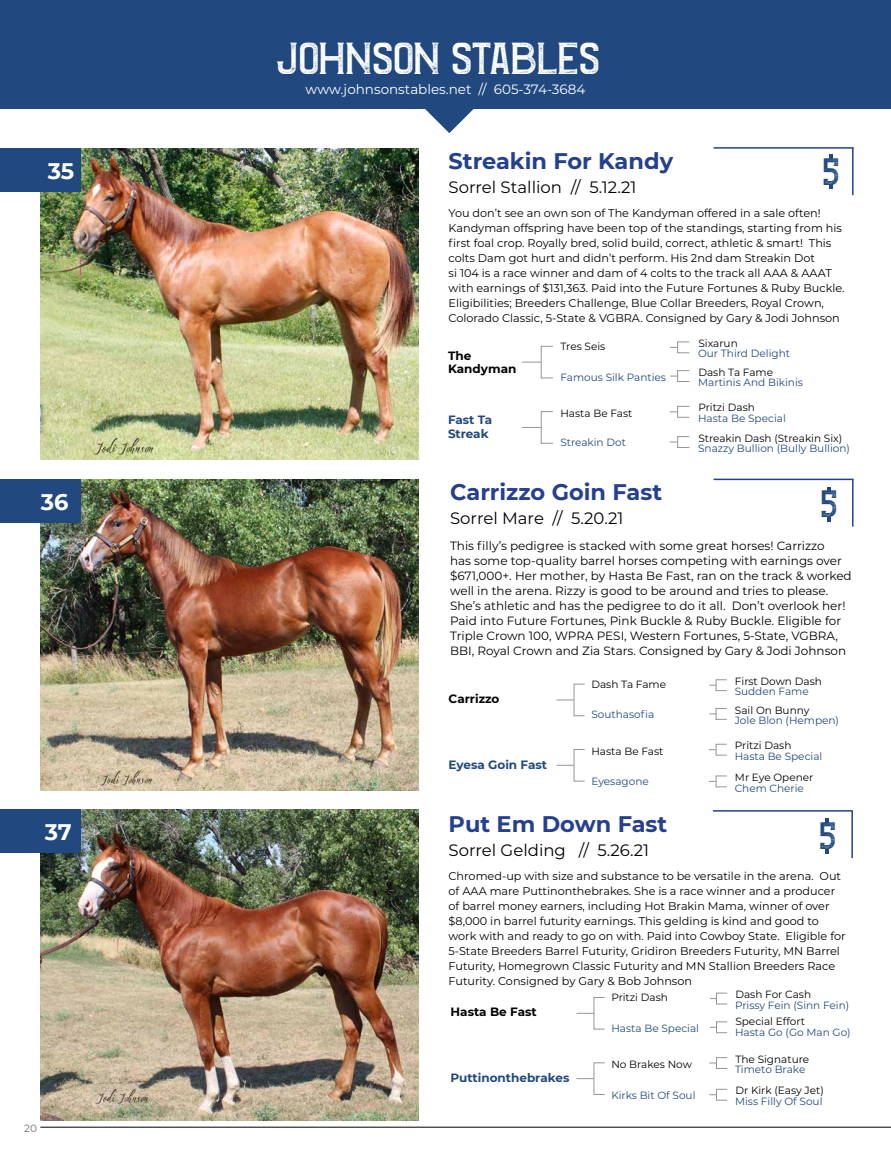
<style>
.page{position:relative;width:891px;height:1161px;background:#fff}
.page>*{position:absolute;margin:0;border:0;box-sizing:border-box;transform-origin:0 0}
.t1{font:43.5px "Classique Aged";color:#fff}
.t2{font:37.35px "Classique Aged";color:#21497f;scale:.95 1}
.t3{font:700 22.5px "Montserrat";color:#25408f}
.t4{font:700 22.5px "Montserrat";color:#fff}
.t5{font:16.5px "Montserrat";color:#000}
.t6{font:13.5px "Montserrat";color:#fff}
.t7{font:12px/15px "Montserrat";color:#000}
.t8{font:700 12px/13.5px "Montserrat";color:#21497f}
.t9{font:700 12px/13.5px "Montserrat";color:#000}
.t10{font:11.25px/15px "Montserrat";color:#000}
.t11{font:10.5px "Montserrat";color:#21497f}
.t12{font:10.5px "Montserrat";color:#000}
.t13{font:10.5px "Montserrat";color:#717275}
</style>
<div class="page">
<div style="left:0;top:0;width:891px;height:109px;background:#21497f"></div>
<svg style="left:425px;top:109px;width:49px;height:24px"></svg>
<img style="left:41px;top:148px;width:378px;height:311px">
<div style="left:0;top:148px;width:81px;height:44px;background:#21497f"></div>
<img style="left:41px;top:810px;width:378px;height:311px">
<img style="left:41px;top:480px;width:378px;height:310px">
<hr style="left:713px;top:810px;width:140px;height:2px;background:#25408f">
<hr style="left:851px;top:811px;width:2px;height:47px;background:#25408f">
<div style="left:0;top:480px;width:81px;height:43px;background:#21497f"></div>
<div style="left:0;top:810px;width:81px;height:43px;background:#21497f"></div>
<hr style="left:714px;top:479px;width:140px;height:1px;background:#25408f">
<hr style="left:852px;top:479px;width:2px;height:48px;background:#25408f">
<hr style="left:714px;top:147px;width:140px;height:2px;background:#25408f">
<hr style="left:852px;top:148px;width:2px;height:47px;background:#25408f">
<div style="left:541px;top:346px;width:12px;height:32px;border:1px solid #939598"></div>
<svg style="left:522px;top:362px;width:19px;height:1px"></svg>
<div style="left:541px;top:411px;width:12px;height:33px;border:1px solid #939598"></div>
<svg style="left:522px;top:427px;width:19px;height:1px"></svg>
<div style="left:677px;top:342px;width:13px;height:11px;border:1px solid #939598"></div>
<div style="left:677px;top:370px;width:13px;height:12px;border:1px solid #939598"></div>
<div style="left:677px;top:406px;width:13px;height:12px;border:1px solid #939598"></div>
<div style="left:677px;top:436px;width:13px;height:12px;border:1px solid #939598"></div>
<div style="left:574px;top:684px;width:11px;height:32px;border:1px solid #939598"></div>
<svg style="left:557px;top:700px;width:17px;height:1px"></svg>
<div style="left:574px;top:749px;width:11px;height:32px;border:1px solid #939598"></div>
<svg style="left:557px;top:765px;width:17px;height:1px"></svg>
<div style="left:716px;top:679px;width:11px;height:12px;border:1px solid #939598"></div>
<div style="left:716px;top:708px;width:11px;height:12px;border:1px solid #939598"></div>
<div style="left:716px;top:744px;width:11px;height:12px;border:1px solid #939598"></div>
<div style="left:716px;top:776px;width:11px;height:11px;border:1px solid #939598"></div>
<div style="left:594px;top:997px;width:11px;height:33px;border:1px solid #939598"></div>
<svg style="left:576px;top:1013px;width:18px;height:1px"></svg>
<div style="left:594px;top:1062px;width:11px;height:33px;border:1px solid #939598"></div>
<svg style="left:576px;top:1078px;width:18px;height:1px"></svg>
<div style="left:716px;top:993px;width:12px;height:11px;border:1px solid #939598"></div>
<div style="left:716px;top:1021px;width:12px;height:12px;border:1px solid #939598"></div>
<div style="left:716px;top:1057px;width:12px;height:12px;border:1px solid #939598"></div>
<div style="left:716px;top:1089px;width:12px;height:12px;border:1px solid #939598"></div>
<svg style="left:829px;top:154px;width:4px;height:5px"></svg>
<svg style="left:829px;top:185px;width:4px;height:4px"></svg>
<svg style="left:827px;top:487px;width:3px;height:4px"></svg>
<svg style="left:827px;top:517px;width:3px;height:4px"></svg>
<hr style="left:40px;top:1127px;width:851px;height:1px;background:#000">
<svg style="left:825px;top:819px;width:4px;height:4px"></svg>
<svg style="left:825px;top:849px;width:4px;height:4px"></svg>
<h1 class="t1" style="left:277px;top:33px;width:325px">JOHNSON STABLES</h1>
<p class="t6" style="left:306px;top:80px;width:281px">www.johnsonstables.net // 605-374-3684</p>
<h3 class="t4" style="left:48px;top:155px;width:28px">35</h3>
<h3 class="t3" style="left:449px;top:145px;width:226px">Streakin For Kandy</h3>
<h3 class="t5" style="left:449px;top:176px;width:189px">Sorrel Stallion // 5.12.21</h3>
<h2 class="t2" style="left:824px;top:150px;width:18px">5</h2>
<p class="t10" style="left:449px;top:205px;width:398px">You don’t see an own son of The Kandyman offered in a sale often!<br>Kandyman offspring have been top of the standings, starting from his first foal crop. Royally bred, solid build, correct, athletic &amp; smart! This colts Dam got hurt and didn’t perform. His 2nd dam Streakin Dot<br>si 104 is a race winner and dam of 4 colts to the track all AAA &amp; AAAT with earnings of $131,363. Paid into the Future Fortunes &amp; Ruby Buckle.<br>Eligibilities; Breeders Challenge, Blue Collar Breeders, Royal Crown, Colorado Classic, 5-State &amp; VGBRA. Consigned by Gary &amp; Jodi Johnson</p>
<p class="t9" style="left:448px;top:348px;width:70px">The<br>Kandyman</p>
<p class="t12" style="left:560px;top:339px;width:46px">Tres Seis</p>
<p class="t12" style="left:698px;top:336px;width:41px">Sixarun</p>
<p class="t12" style="left:698px;top:365px;width:76px">Dash Ta Fame</p>
<p class="t11" style="left:698px;top:346px;width:93px">Our Third Delight</p>
<p class="t11" style="left:698px;top:375px;width:106px">Martinis And Bikinis</p>
<p class="t11" style="left:560px;top:370px;width:107px">Famous Silk Panties</p>
<p class="t8" style="left:448px;top:412px;width:46px">Fast Ta<br>Streak</p>
<p class="t12" style="left:560px;top:406px;width:74px">Hasta Be Fast</p>
<p class="t11" style="left:560px;top:435px;width:67px">Streakin Dot</p>
<p class="t12" style="left:698px;top:400px;width:58px">Pritzi Dash</p>
<p class="t12" style="left:698px;top:431px;width:145px">Streakin Dash (Streakin Six)</p>
<p class="t11" style="left:698px;top:411px;width:89px">Hasta Be Special</p>
<p class="t11" style="left:698px;top:441px;width:153px">Snazzy Bullion (Bully Bullion)</p>
<h3 class="t4" style="left:41px;top:486px;width:29px">36</h3>
<h3 class="t3" style="left:450px;top:476px;width:214px">Carrizzo Goin Fast</h3>
<h3 class="t5" style="left:450px;top:507px;width:175px">Sorrel Mare // 5.20.21</h3>
<h2 class="t2" style="left:822px;top:483px;width:18px">5</h2>
<p class="t7" style="left:450px;top:537px;width:403px">This filly’s pedigree is stacked with some great horses! Carrizzo<br>has some top-quality barrel horses competing with earnings over $671,000+. Her mother, by Hasta Be Fast, ran on the track &amp; worked well in the arena. Rizzy is good to be around and tries to please.<br>She’s athletic and has the pedigree to do it all. Don’t overlook her!<br>Paid into Future Fortunes, Pink Buckle &amp; Ruby Buckle. Eligible for Triple Crown 100, WPRA PESI, Western Fortunes, 5-State, VGBRA, BBI, Royal Crown and Zia Stars. Consigned by Gary &amp; Jodi Johnson</p>
<p class="t9" style="left:449px;top:691px;width:52px">Carrizzo</p>
<p class="t12" style="left:591px;top:677px;width:76px">Dash Ta Fame</p>
<p class="t12" style="left:735px;top:674px;width:88px">First Down Dash</p>
<p class="t12" style="left:735px;top:703px;width:76px">Sail On Bunny</p>
<p class="t11" style="left:735px;top:684px;width:76px">Sudden Fame</p>
<p class="t11" style="left:735px;top:713px;width:106px">Jole Blon (Hempen)</p>
<p class="t11" style="left:591px;top:707px;width:64px">Southasofia</p>
<p class="t8" style="left:448px;top:757px;width:100px">Eyesa Goin Fast</p>
<p class="t12" style="left:591px;top:744px;width:74px">Hasta Be Fast</p>
<p class="t11" style="left:591px;top:774px;width:59px">Eyesagone</p>
<p class="t12" style="left:735px;top:738px;width:58px">Pritzi Dash</p>
<p class="t12" style="left:735px;top:770px;width:80px">Mr Eye Opener</p>
<p class="t11" style="left:735px;top:749px;width:89px">Hasta Be Special</p>
<p class="t11" style="left:735px;top:781px;width:71px">Chem Cherie</p>
<h3 class="t4" style="left:45px;top:816px;width:29px">37</h3>
<h3 class="t3" style="left:449px;top:808px;width:220px">Put Em Down Fast</h3>
<h3 class="t5" style="left:449px;top:839px;width:202px">Sorrel Gelding // 5.26.21</h3>
<h2 class="t2" style="left:820px;top:814px;width:18px">5</h2>
<p class="t10" style="left:449px;top:868px;width:399px">Chromed-up with size and substance to be versatile in the arena. Out of AAA mare Puttinonthebrakes. She is a race winner and a producer of barrel money earners, including Hot Brakin Mama, winner of over $8,000 in barrel futurity earnings. This gelding is kind and good to work with and ready to go on with. Paid into Cowboy State. Eligible for 5-State Breeders Barrel Futurity, Gridiron Breeders Futurity, MN Barrel Futurity, Homegrown Classic Futurity and MN Stallion Breeders Race Futurity. Consigned by Gary &amp; Bob Johnson</p>
<p class="t9" style="left:451px;top:1005px;width:88px">Hasta Be Fast</p>
<p class="t12" style="left:611px;top:990px;width:58px">Pritzi Dash</p>
<p class="t12" style="left:735px;top:987px;width:77px">Dash For Cash</p>
<p class="t12" style="left:735px;top:1014px;width:71px">Special Effort</p>
<p class="t11" style="left:735px;top:998px;width:116px">Prissy Fein (Sinn Fein)</p>
<p class="t11" style="left:735px;top:1025px;width:117px">Hasta Go (Go Man Go)</p>
<p class="t11" style="left:611px;top:1021px;width:89px">Hasta Be Special</p>
<p class="t8" style="left:450px;top:1071px;width:120px">Puttinonthebrakes</p>
<p class="t12" style="left:611px;top:1057px;width:82px">No Brakes Now</p>
<p class="t11" style="left:611px;top:1088px;width:86px">Kirks Bit Of Soul</p>
<p class="t12" style="left:735px;top:1052px;width:75px">The Signature</p>
<p class="t12" style="left:735px;top:1083px;width:90px">Dr Kirk (Easy Jet)</p>
<p class="t11" style="left:735px;top:1062px;width:72px">Timeto Brake</p>
<p class="t11" style="left:735px;top:1094px;width:89px">Miss Filly Of Soul</p>
<p class="t13" style="left:24px;top:1121px;width:14px">20</p>
</div>
